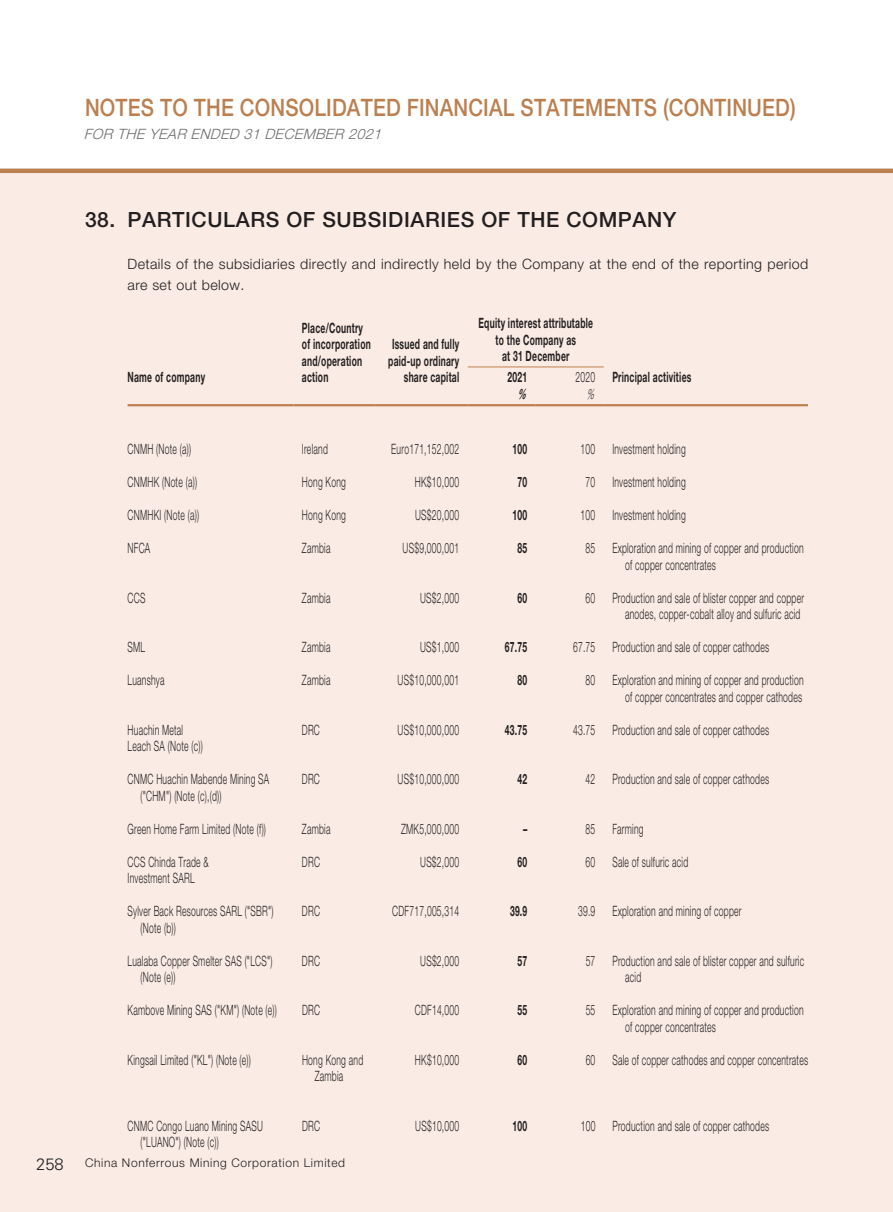
<style>
.page{position:relative;width:893px;height:1212px;background:#fff}
.page>*{position:absolute;margin:0;border:0;box-sizing:border-box;transform-origin:0 0}
.t1{font:500 24px "Helvetica Neue LT Std";letter-spacing:.01em;color:#bc8050;scale:.85 1}
.t2{font:500 21px "Helvetica Neue LT Std";letter-spacing:.03em;color:#231f20}
.t3{font:300 16.5px "Univers LT Std";color:#231f20}
.t4{font:300 14.25px/16.5px "Helvetica Neue LT Std";letter-spacing:.03em;color:#231f20;scale:.6 1}
.t5{font:700 14.25px/16.5px "Helvetica Neue LT Std";letter-spacing:.03em;color:#231f20;scale:.6 1}
.t6{font:300 14.25px/21px "Helvetica Neue LT Std";letter-spacing:.03em;color:#231f20}
.t7{font:italic 300 14.25px "Helvetica Neue LT Std";color:#6c6d70}
.t8{font:italic 700 14.25px "Helvetica Neue LT Std";color:#231f20;scale:.6 1}
.t9{font:italic 300 14.25px "Helvetica Neue LT Std";color:#231f20;scale:.6 1}
.t10{font:300 12px "Helvetica Neue LT Std";letter-spacing:.055em;color:#231f20}
.s1{font-weight:300}
</style>
<div class="page">
<div style="left:0;top:170px;width:893px;height:1042px;background:#faece5"></div>
<hr style="left:0;top:169px;width:893px;height:4px;background:#bc8050">
<hr style="left:468px;top:367px;width:136px;height:1px;background:#bc8050">
<hr style="left:128px;top:404px;width:165px;height:2px;background:#bc8050">
<hr style="left:293px;top:404px;width:81px;height:2px;background:#bc8050">
<hr style="left:374px;top:404px;width:94px;height:2px;background:#bc8050">
<hr style="left:468px;top:404px;width:68px;height:2px;background:#bc8050">
<hr style="left:536px;top:404px;width:68px;height:2px;background:#bc8050">
<hr style="left:604px;top:404px;width:204px;height:2px;background:#bc8050">
<h1 class="t1" style="left:85px;top:93px;width:838px">NOTES TO THE CONSOLIDATED FINANCIAL STATEMENTS (CONTINUED)</h1>
<p class="t7" style="left:84px;top:126px;width:303px">FOR THE YEAR ENDED 31 DECEMBER 2021</p>
<h2 class="t2" style="left:85px;top:207px;width:593px">38. PARTICULARS OF SUBSIDIARIES OF THE COMPANY</h2>
<p class="t6" style="left:128px;top:254px;width:682px">Details of the subsidiaries directly and indirectly held by the Company at the end of the reporting period are set out below.</p>
<p class="t5" style="left:128px;top:368px;width:131px">Name of company</p>
<p class="t5" style="left:302px;top:319px;width:116px">Place/Country of incorporation and/operation action</p>
<p class="t5" style="left:388px;top:335px;width:120px;text-align:right">Issued and fully paid-up ordinary share capital</p>
<p class="t5" style="left:478px;top:314px;width:193px;text-align:center">Equity interest attributable to the Company as<br>at 31 December</p>
<p class="t5" style="left:508px;top:368px;width:34px">2021</p>
<p class="t5" style="left:576px;top:368px;width:195px"><span class="s1">2020</span> Principal activities</p>
<p class="t8" style="left:517px;top:385px;width:23px">%</p>
<p class="t9" style="left:586px;top:385px;width:22px">%</p>
<p class="t4" style="left:128px;top:440px;width:108px">CNMH (Note (a))</p>
<p class="t4" style="left:302px;top:440px;width:45px">Ireland</p>
<p class="t4" style="left:391px;top:440px;width:115px">Euro171,152,002</p>
<p class="t5" style="left:513px;top:440px;width:26px">100</p>
<p class="t4" style="left:581px;top:440px;width:177px">100 Investment holding</p>
<p class="t4" style="left:128px;top:473px;width:117px">CNMHK (Note (a))</p>
<p class="t4" style="left:302px;top:473px;width:75px">Hong Kong</p>
<p class="t4" style="left:415px;top:473px;width:75px">HK$10,000</p>
<p class="t5" style="left:518px;top:473px;width:18px">70</p>
<p class="t4" style="left:586px;top:473px;width:168px">70 Investment holding</p>
<p class="t4" style="left:128px;top:506px;width:121px">CNMHKI (Note (a))</p>
<p class="t4" style="left:302px;top:506px;width:75px">Hong Kong</p>
<p class="t4" style="left:415px;top:506px;width:75px">US$20,000</p>
<p class="t5" style="left:513px;top:506px;width:26px">100</p>
<p class="t4" style="left:581px;top:506px;width:177px">100 Investment holding</p>
<p class="t4" style="left:128px;top:539px;width:39px">NFCA</p>
<p class="t4" style="left:302px;top:539px;width:49px">Zambia</p>
<p class="t4" style="left:403px;top:539px;width:96px">US$9,000,001</p>
<p class="t5" style="left:518px;top:539px;width:18px">85</p>
<p class="t4" style="left:625px;top:539px;width:299px;text-indent:-40px">85 Exploration and mining of copper and production of copper concentrates</p>
<p class="t4" style="left:128px;top:589px;width:31px">CCS</p>
<p class="t4" style="left:302px;top:589px;width:49px">Zambia</p>
<p class="t4" style="left:420px;top:589px;width:67px">US$2,000</p>
<p class="t5" style="left:518px;top:589px;width:18px">60</p>
<p class="t4" style="left:586px;top:589px;width:366px;text-align:right">60 Production and sale of blister copper and copper anodes, copper-cobalt alloy and sulfuric acid</p>
<p class="t4" style="left:128px;top:638px;width:31px">SML</p>
<p class="t4" style="left:302px;top:638px;width:49px">Zambia</p>
<p class="t4" style="left:420px;top:638px;width:67px">US$1,000</p>
<p class="t5" style="left:505px;top:638px;width:39px">67.75</p>
<p class="t4" style="left:573px;top:638px;width:328px">67.75 Production and sale of copper cathodes</p>
<p class="t4" style="left:128px;top:671px;width:63px">Luanshya</p>
<p class="t4" style="left:302px;top:671px;width:49px">Zambia</p>
<p class="t4" style="left:398px;top:671px;width:104px">US$10,000,001</p>
<p class="t5" style="left:518px;top:671px;width:18px">80</p>
<p class="t4" style="left:586px;top:671px;width:365px;text-align:right">80 Exploration and mining of copper and production of copper concentrates and copper cathodes</p>
<p class="t4" style="left:128px;top:721px;width:94px">Huachin Metal</p>
<p class="t4" style="left:302px;top:721px;width:32px">DRC</p>
<p class="t4" style="left:398px;top:721px;width:104px">US$10,000,000</p>
<p class="t5" style="left:505px;top:721px;width:39px">43.75</p>
<p class="t4" style="left:573px;top:721px;width:328px">43.75 Production and sale of copper cathodes</p>
<p class="t4" style="left:128px;top:737px;width:127px">Leach SA (Note (c))</p>
<p class="t4" style="left:140px;top:770px;width:216px;text-indent:-13px">CNMC Huachin Mabende Mining SA ("CHM") (Note (c),(d))</p>
<p class="t4" style="left:302px;top:770px;width:32px">DRC</p>
<p class="t4" style="left:398px;top:770px;width:104px">US$10,000,000</p>
<p class="t5" style="left:518px;top:770px;width:18px">42</p>
<p class="t4" style="left:586px;top:770px;width:307px">42 Production and sale of copper cathodes</p>
<p class="t4" style="left:128px;top:820px;width:232px">Green Home Farm Limited (Note (f))</p>
<p class="t4" style="left:302px;top:820px;width:49px">Zambia</p>
<p class="t4" style="left:401px;top:820px;width:99px">ZMK5,000,000</p>
<p class="t5" style="left:523px;top:820px;width:9px">–</p>
<p class="t4" style="left:586px;top:820px;width:98px">85 Farming</p>
<p class="t4" style="left:128px;top:853px;width:137px">CCS Chinda Trade &amp;</p>
<p class="t4" style="left:302px;top:853px;width:32px">DRC</p>
<p class="t4" style="left:420px;top:853px;width:67px">US$2,000</p>
<p class="t5" style="left:518px;top:853px;width:18px">60</p>
<p class="t4" style="left:586px;top:853px;width:173px">60 Sale of sulfuric acid</p>
<p class="t4" style="left:128px;top:869px;width:113px">Investment SARL</p>
<p class="t4" style="left:140px;top:902px;width:223px;text-indent:-13px">Sylver Back Resources SARL ("SBR") (Note (b))</p>
<p class="t4" style="left:302px;top:902px;width:32px">DRC</p>
<p class="t4" style="left:392px;top:902px;width:113px">CDF717,005,314</p>
<p class="t5" style="left:510px;top:902px;width:30px">39.9</p>
<p class="t4" style="left:578px;top:902px;width:274px">39.9 Exploration and mining of copper</p>
<p class="t4" style="left:140px;top:952px;width:222px;text-indent:-13px">Lualaba Copper Smelter SAS ("LCS") (Note (e))</p>
<p class="t4" style="left:302px;top:952px;width:32px">DRC</p>
<p class="t4" style="left:420px;top:952px;width:67px">US$2,000</p>
<p class="t5" style="left:518px;top:952px;width:18px">57</p>
<p class="t4" style="left:625px;top:952px;width:300px;text-indent:-40px">57 Production and sale of blister copper and sulfuric acid</p>
<p class="t4" style="left:128px;top:1001px;width:250px">Kambove Mining SAS ("KM") (Note (e))</p>
<p class="t4" style="left:302px;top:1001px;width:32px">DRC</p>
<p class="t4" style="left:415px;top:1001px;width:76px">CDF14,000</p>
<p class="t5" style="left:518px;top:1001px;width:18px">55</p>
<p class="t4" style="left:625px;top:1001px;width:299px;text-indent:-40px">55 Exploration and mining of copper and production of copper concentrates</p>
<p class="t4" style="left:128px;top:1051px;width:207px">Kingsail Limited ("KL") (Note (e))</p>
<p class="t4" style="left:302px;top:1051px;width:104px;text-align:center">Hong Kong and<br>Zambia</p>
<p class="t4" style="left:415px;top:1051px;width:75px">HK$10,000</p>
<p class="t5" style="left:518px;top:1051px;width:18px">60</p>
<p class="t4" style="left:586px;top:1051px;width:372px">60 Sale of copper cathodes and copper concentrates</p>
<p class="t4" style="left:140px;top:1117px;width:206px;text-indent:-13px">CNMC Congo Luano Mining SASU ("LUANO") (Note (c))</p>
<p class="t4" style="left:302px;top:1117px;width:32px">DRC</p>
<p class="t4" style="left:415px;top:1117px;width:75px">US$10,000</p>
<p class="t5" style="left:513px;top:1117px;width:26px">100</p>
<p class="t4" style="left:581px;top:1117px;width:316px">100 Production and sale of copper cathodes</p>
<p class="t3" style="left:36px;top:1154px;width:29px">258</p>
<p class="t10" style="left:85px;top:1155px;width:262px">China Nonferrous Mining Corporation Limited</p>
</div>
